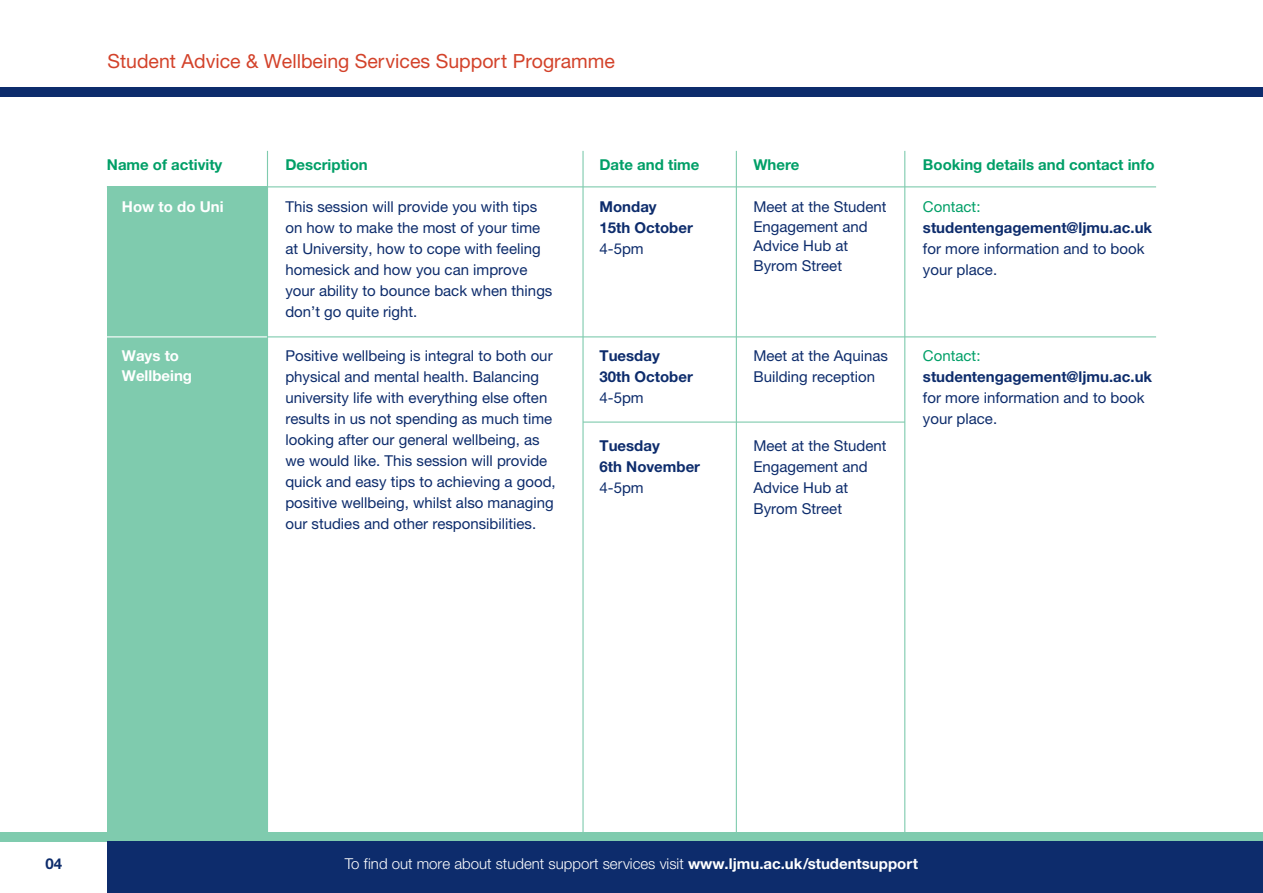
<style>
.page{position:relative;width:1263px;height:893px;background:#fff}
.page>*{position:absolute;margin:0;border:0;box-sizing:border-box;transform-origin:0 0}
.t1{font:19.5px "Helvetica Neue LT";color:#d3422a}
.t2{font:15px/21px "Helvetica Neue LT";color:#0d2c6c}
.t3{font:700 15px/21px "Helvetica Neue LT";color:#0d2c6c}
.t4{font:300 15px "Helvetica Neue LT";color:#fff}
.t5{font:700 15px "Helvetica Neue LT";color:#009f67}
.t6{font:700 15px/19.5px "Helvetica Neue LT";color:#fff}
.t7{font:15px "Helvetica Neue LT";color:#009f67}
.s1{font-weight:700}
</style>
<div class="page">
<div style="left:0;top:832px;width:1263px;height:9px;background:#7fcbae"></div>
<div style="left:107px;top:841px;width:1156px;height:52px;background:#0d2c6c"></div>
<div style="left:0;top:88px;width:1263px;height:9px;background:#0d2c6c"></div>
<div style="left:107px;top:186px;width:160px;height:651px;background:#7fcbae"></div>
<hr style="left:107px;top:186px;width:1049px;height:1px;background:#7fcbae">
<hr style="left:267px;top:336px;width:889px;height:1px;background:#7fcbae">
<hr style="left:107px;top:336px;width:160px;height:1px;background:#fff">
<hr style="left:267px;top:151px;width:1px;height:686px;background:#7fcbae">
<hr style="left:582px;top:151px;width:2px;height:686px;background:#7fcbae">
<hr style="left:736px;top:151px;width:1px;height:686px;background:#7fcbae">
<hr style="left:904px;top:151px;width:1px;height:686px;background:#7fcbae">
<hr style="left:583px;top:421px;width:322px;height:2px;background:#7fcbae">
<h1 class="t1" style="left:107px;top:49px;width:509px">Student Advice &amp; Wellbeing Services Support Programme</h1>
<p class="t5" style="left:107px;top:155px;width:117px">Name of activity</p>
<p class="t5" style="left:285px;top:155px;width:84px">Description</p>
<p class="t5" style="left:599px;top:155px;width:101px">Date and time</p>
<p class="t5" style="left:753px;top:155px;width:48px">Where</p>
<p class="t5" style="left:923px;top:155px;width:233px">Booking details and contact info</p>
<p class="t6" style="left:122px;top:197px;width:103px">How to do Uni</p>
<p class="t6" style="left:122px;top:346px;width:72px">Ways to<br>Wellbeing</p>
<p class="t2" style="left:285px;top:196px;width:268px">This session will provide you with tips on how to make the most of your time at University, how to cope with feeling homesick and how you can improve your ability to bounce back when things don’t go quite right.</p>
<p class="t3" style="left:599px;top:196px;width:95px">Monday<br>15th October</p>
<p class="t2" style="left:599px;top:238px;width:46px">4-5pm</p>
<p class="t2" style="left:285px;top:345px;width:272px">Positive wellbeing is integral to both our physical and mental health. Balancing university life with everything else often results in us not spending as much time looking after our general wellbeing, as we would like. This session will provide quick and easy tips to achieving a good, positive wellbeing, whilst also managing our studies and other responsibilities.</p>
<p class="t3" style="left:599px;top:345px;width:95px">Tuesday<br>30th October</p>
<p class="t2" style="left:599px;top:387px;width:46px">4-5pm</p>
<p class="t3" style="left:599px;top:435px;width:102px">Tuesday<br>6th November</p>
<p class="t2" style="left:599px;top:477px;width:46px">4-5pm</p>
<p class="t2" style="left:753px;top:197px;width:135px;line-height:19.5px">Meet at the Student<br>Engagement and<br>Advice Hub at<br>Byrom Street</p>
<p class="t7" style="left:923px;top:198px;width:59px">Contact:</p>
<p class="t3" style="left:923px;top:217px;width:231px">studentengagement@ljmu.ac.uk</p>
<p class="t2" style="left:923px;top:238px;width:223px">for more information and to book your place.</p>
<p class="t2" style="left:753px;top:345px;width:136px">Meet at the Aquinas<br>Building reception</p>
<p class="t2" style="left:753px;top:435px;width:135px">Meet at the Student<br>Engagement and<br>Advice Hub at<br>Byrom Street</p>
<p class="t7" style="left:923px;top:347px;width:59px">Contact:</p>
<p class="t3" style="left:923px;top:366px;width:231px">studentengagement@ljmu.ac.uk</p>
<p class="t2" style="left:923px;top:387px;width:223px">for more information and to book your place.</p>
<p class="t3" style="left:45px;top:853px;width:18px">04</p>
<p class="t4" style="left:345px;top:855px;width:575px">To find out more about student support services visit <span class="s1">www.ljmu.ac.uk/studentsupport</span></p>
</div>
